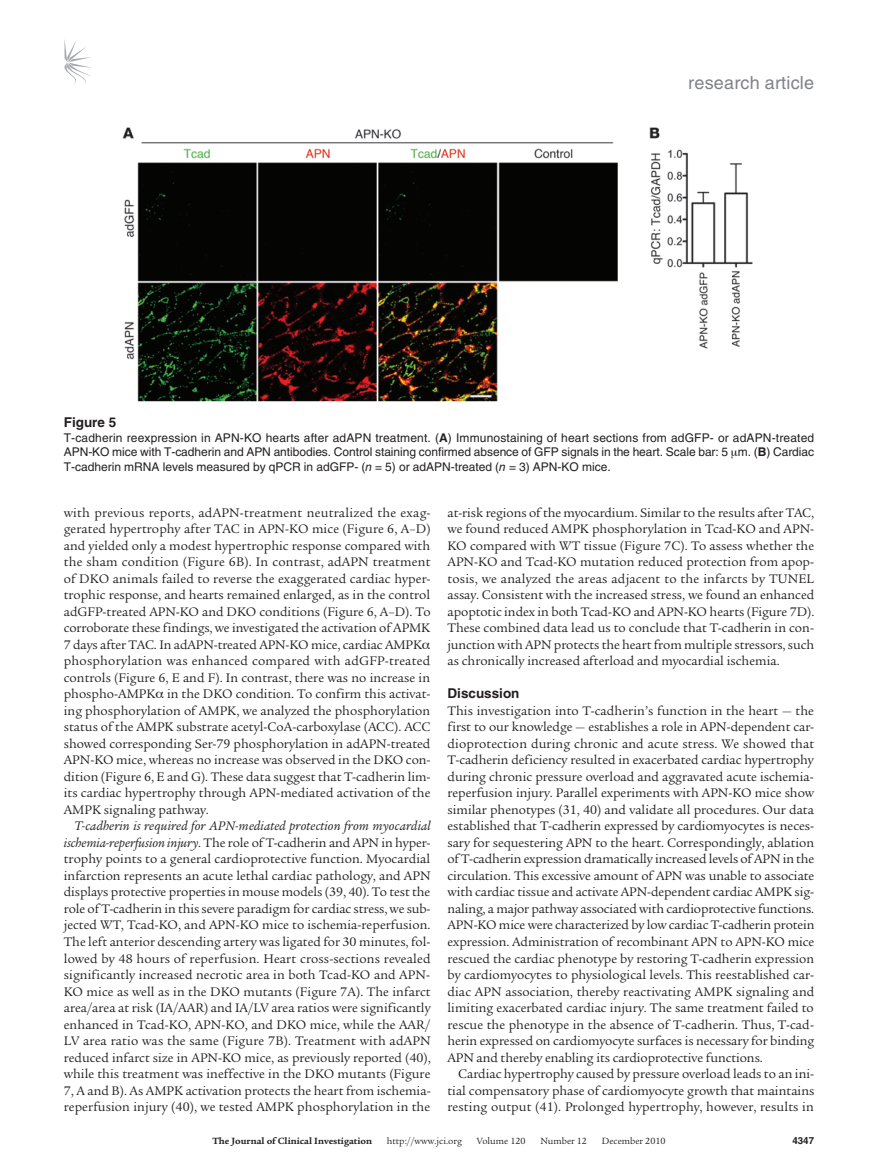
<style>
.page{position:relative;width:878px;height:1174px;background:#fff}
.page>*{position:absolute;margin:0;border:0;box-sizing:border-box;transform-origin:0 0}
.t1{font:18px "Helvetica LT Std";letter-spacing:.01em;color:#808285}
.t2{font:13.5px/16.5px "Legacy Serif Std";color:#231f20;text-align:justify}
.t3{font:700 13.5px "Helvetica LT Std";color:#231f20}
.t4{font:12px/14.7px "Helvetica LT Std";color:#231f20;text-align:justify}
.t5{font:9.75px "Legacy Serif Std";color:#231f20}
.t6{font:700 9.75px "Legacy Serif Std";color:#231f20}
.t7{font:700 9.75px "Helvetica LT Std";color:#231f20}
.s1{font-weight:700}
.s2{font-style:italic}
</style>
<div class="page">
<svg style="left:64px;top:39px;width:27px;height:45px"></svg>
<img style="left:122px;top:127px;width:631px;height:275px">
<h1 class="t1" style="left:688px;top:72px;width:127px">research article</h1>
<p class="t3" style="left:64px;top:414px;width:54px">Figure 5</p>
<p class="t4" style="left:64px;top:430px;width:751px">T-cadherin reexpression in APN-KO hearts after adAPN treatment. (<span class="s1">A</span>) Immunostaining of heart sections from adGFP- or adAPN-treated APN-KO mice with T-cadherin and APN antibodies. Control staining confirmed absence of GFP signals in the heart. Scale bar: 5 m. (<span class="s1">B</span>) Cardiac T-cadherin mRNA levels measured by qPCR in adGFP- (<span class="s2">n</span> = 5) or adAPN-treated (<span class="s2">n</span> = 3) APN-KO mice.</p>
<p class="t2" style="left:64px;top:504px;width:368px;text-align:left">with previous reports, adAPN-treatment neutralized the exag&shy;gerated hypertrophy after TAC in APN-KO mice (Figure 6, A–D) and yielded only a modest hypertrophic response compared with the sham condition (Figure 6B). In contrast, adAPN treatment of DKO animals failed to reverse the exaggerated cardiac hyper&shy;trophic response, and hearts remained enlarged, as in the control adGFP-treated APN-KO and DKO conditions (Figure 6, A–D). To corroborate these findings, we investigated the activation of APMK 7 days after TAC. In adAPN-treated APN-KO mice, cardiac AMPK phosphorylation was enhanced compared with adGFP-treated controls (Figure 6, E and F). In contrast, there was no increase in phospho-AMPK in the DKO condition. To confirm this activat&shy;ing phosphorylation of AMPK, we analyzed the phosphorylation status of the AMPK substrate acetyl-CoA-carboxylase (ACC). ACC showed corresponding Ser-79 phosphorylation in adAPN-treated APN-KO mice, whereas no increase was observed in the DKO con&shy;dition (Figure 6, E and G). These data suggest that T-cadherin lim&shy;its cardiac hypertrophy through APN-mediated activation of the AMPK signaling pathway.</p>
<p class="t2" style="left:64px;top:818px;width:368px;text-indent:11px"><span class="s2">T-cadherin is required for APN-mediated protection from myocardial ischemia-reperfusion injury</span>. The role of T-cadherin and APN in hyper&shy;trophy points to a general cardioprotective function. Myocardial infarction represents an acute lethal cardiac pathology, and APN displays protective properties in mouse models (39, 40). To test the role of T-cadherin in this severe paradigm for cardiac stress, we sub&shy;jected WT, Tcad-KO, and APN-KO mice to ischemia-reperfusion.<br>The left anterior descending artery was ligated for 30 minutes, fol&shy;lowed by 48 hours of reperfusion. Heart cross-sections revealed significantly increased necrotic area in both Tcad-KO and APN-KO mice as well as in the DKO mutants (Figure 7A). The infarct area/area at risk (IA/AAR) and IA/LV area ratios were significantly enhanced in Tcad-KO, APN-KO, and DKO mice, while the AAR/ LV area ratio was the same (Figure 7B). Treatment with adAPN reduced infarct size in APN-KO mice, as previously reported (40), while this treatment was ineffective in the DKO mutants (Figure 7, A and B). As AMPK activation protects the heart from ischemia&shy;reperfusion injury (40), we tested AMPK phosphorylation in the</p>
<p class="t2" style="left:447px;top:504px;width:368px">at-risk regions of the myocardium. Similar to the results after TAC, we found reduced AMPK phosphorylation in Tcad-KO and APN-KO compared with WT tissue (Figure 7C). To assess whether the APN-KO and Tcad-KO mutation reduced protection from apop&shy;tosis, we analyzed the areas adjacent to the infarcts by TUNEL assay. Consistent with the increased stress, we found an enhanced apoptotic index in both Tcad-KO and APN-KO hearts (Figure 7D).<br>These combined data lead us to conclude that T-cadherin in con&shy;junction with APN protects the heart from multiple stressors, such as chronically increased afterload and myocardial ischemia.</p>
<p class="t3" style="left:447px;top:685px;width:74px">Discussion</p>
<p class="t2" style="left:447px;top:702px;width:368px">This investigation into T-cadherin’s function in the heart — the first to our knowledge — establishes a role in APN-dependent car&shy;dioprotection during chronic and acute stress. We showed that T-cadherin deficiency resulted in exacerbated cardiac hypertrophy during chronic pressure overload and aggravated acute ischemia&shy;reperfusion injury. Parallel experiments with APN-KO mice show similar phenotypes (31, 40) and validate all procedures. Our data established that T-cadherin expressed by cardiomyocytes is neces&shy;sary for sequestering APN to the heart. Correspondingly, ablation of T-cadherin expression dramatically increased levels of APN in the circulation. This excessive amount of APN was unable to associate with cardiac tissue and activate APN-dependent cardiac AMPK sig&shy;naling, a major pathway associated with cardioprotective functions.<br>APN-KO mice were characterized by low cardiac T-cadherin protein expression. Administration of recombinant APN to APN-KO mice rescued the cardiac phenotype by restoring T-cadherin expression by cardiomyocytes to physiological levels. This reestablished car&shy;diac APN association, thereby reactivating AMPK signaling and limiting exacerbated cardiac injury. The same treatment failed to rescue the phenotype in the absence of T-cadherin. Thus, T-cad&shy;herin expressed on cardiomyocyte surfaces is necessary for binding APN and thereby enabling its cardioprotective functions.</p>
<p class="t2" style="left:447px;top:1065px;width:368px;text-indent:11px">Cardiac hypertrophy caused by pressure overload leads to an ini&shy;tial compensatory phase of cardiomyocyte growth that maintains resting output (41). Prolonged hypertrophy, however, results in</p>
<p class="t6" style="left:212px;top:1135px;width:161px">The Journal of Clinical Investigation</p>
<p class="t5" style="left:387px;top:1135px;width:77px">http://www.jci.org</p>
<p class="t5" style="left:476px;top:1135px;width:50px">Volume 120</p>
<p class="t5" style="left:540px;top:1135px;width:48px">Number 12</p>
<p class="t5" style="left:601px;top:1135px;width:65px">December 2010</p>
<p class="t7" style="left:792px;top:1134px;width:23px">4347</p>
</div>
